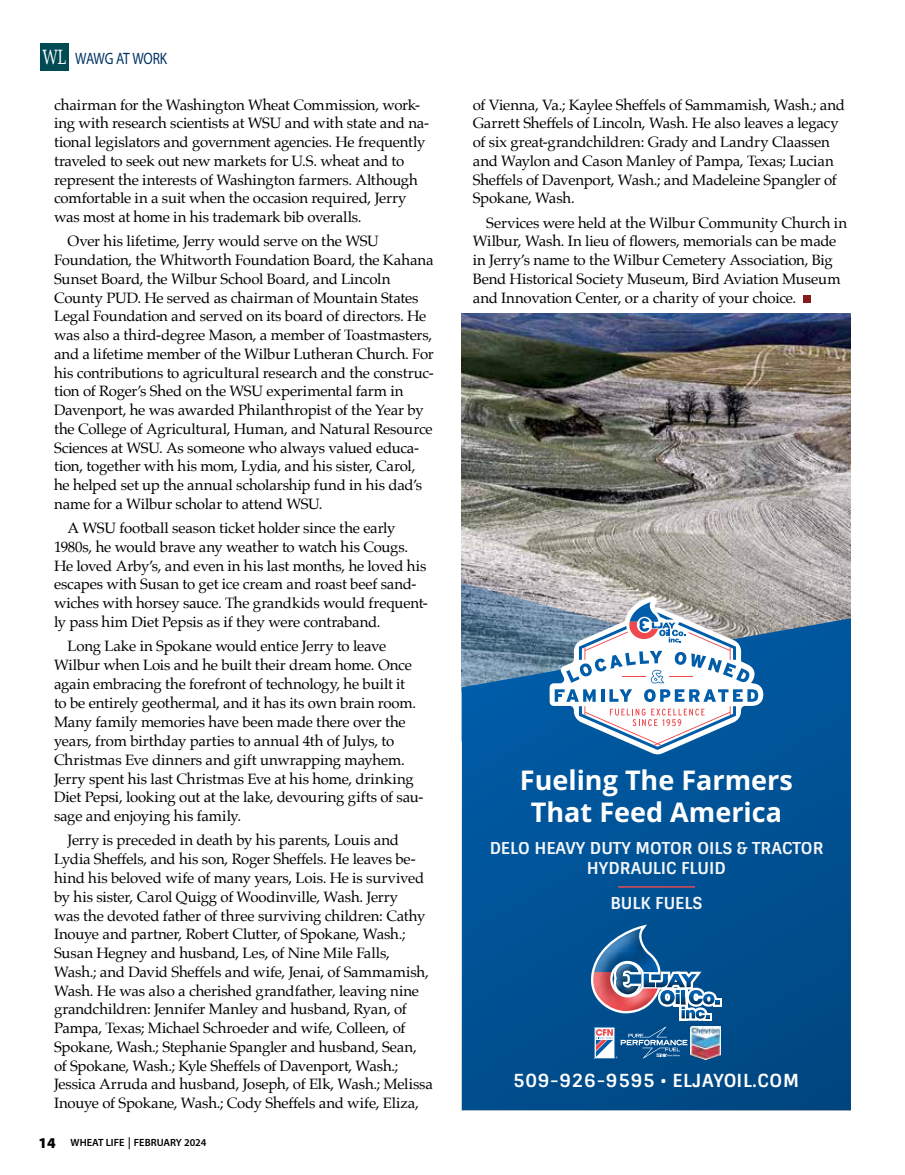
<style>
.page{position:relative;width:905px;height:1175px;background:#fff}
.page>*{position:absolute;margin:0;border:0;box-sizing:border-box;transform-origin:0 0}
.t1{font:700 27px/32.4px "Open Sans";color:#fff;text-align:center}
.t2{font:700 18px "Sintony";letter-spacing:.04em;color:#fff}
.t3{font:700 16.5px/19.8px "Sintony";color:#fff;text-align:center}
.t4{font:16.5px "Myriad Pro";letter-spacing:-.025em;color:#003465;scale:.82 1}
.t5{font:15px/18.8px "Palatino";letter-spacing:-.015em;color:#000}
.t6{font:600 10.5px "Myriad Pro";color:#000}
.s1{font-family:"Apollo MT Std";font-size:24.75px;color:#fff}
.s2{font-weight:900;font-size:15px}
</style>
<div class="page">
<div style="left:40px;top:43px;width:29px;height:28px;background:#004a54"></div>
<img style="left:462px;top:313px;width:389px;height:305px">
<svg style="left:462px;top:531px;width:388px;height:69px;background:#b2ada9"></svg>
<svg style="left:462px;top:600px;width:388px;height:510px;background:#075493"></svg>
<svg style="left:719px;top:997px;width:3px;height:9px"></svg>
<svg style="left:588px;top:924px;width:131px;height:134px;background:#406f9f"></svg>
<img style="left:690px;top:1026px;width:30px;height:33px">
<hr style="left:618px;top:886px;width:77px;height:1px;background:#ef494e">
<svg style="left:549px;top:596px;width:214px;height:158px"></svg>
<div style="left:803px;top:295px;width:7px;height:7px;background:#891a1c"></div>
<svg style="left:129px;top:1137px;width:1px;height:12px"></svg>
<p class="t4" style="left:42px;top:48px;width:154px"><span class="s1">WL</span> WAWG AT WORK</p>
<p class="t5" style="left:54px;top:95px;width:376px">chairman for the Washington Wheat Commission, work&shy;ing with research scientists at WSU and with state and na&shy;tional legislators and government agencies. He frequently traveled to seek out new markets for U.S. wheat and to represent the interests of Washington farmers. Although comfortable in a suit when the occasion required, Jerry was most at home in his trademark bib overalls.</p>
<p class="t5" style="left:54px;top:232px;width:381px;text-indent:14px">Over his lifetime, Jerry would serve on the WSU Foundation, the Whitworth Foundation Board, the Kahana Sunset Board, the Wilbur School Board, and Lincoln County PUD. He served as chairman of Mountain States Legal Foundation and served on its board of directors. He was also a third-degree Mason, a member of Toastmasters, and a lifetime member of the Wilbur Lutheran Church. For his contributions to agricultural research and the construc&shy;tion of Roger’s Shed on the WSU experimental farm in Davenport, he was awarded Philanthropist of the Year by the College of Agricultural, Human, and Natural Resource Sciences at WSU. As someone who always valued educa&shy;tion, together with his mom, Lydia, and his sister, Carol, he helped set up the annual scholarship fund in his dad’s name for a Wilbur scholar to attend WSU.</p>
<p class="t5" style="left:54px;top:518px;width:375px;text-indent:14px">A WSU football season ticket holder since the early 1980s, he would brave any weather to watch his Cougs.<br>He loved Arby’s, and even in his last months, he loved his escapes with Susan to get ice cream and roast beef sand&shy;wiches with horsey sauce. The grandkids would frequent&shy;ly pass him Diet Pepsis as if they were contraband.</p>
<p class="t5" style="left:54px;top:636px;width:371px;text-indent:14px">Long Lake in Spokane would entice Jerry to leave Wilbur when Lois and he built their dream home. Once again embracing the forefront of technology, he built it<br>to be entirely geothermal, and it has its own brain room.<br>Many family memories have been made there over the years, from birthday parties to annual 4th of Julys, to Christmas Eve dinners and gift unwrapping mayhem.<br>Jerry spent his last Christmas Eve at his home, drinking Diet Pepsi, looking out at the lake, devouring gifts of sau&shy;sage and enjoying his family.</p>
<p class="t5" style="left:54px;top:831px;width:380px;text-indent:14px">Jerry is preceded in death by his parents, Louis and Lydia Sheffels, and his son, Roger Sheffels. He leaves be&shy;hind his beloved wife of many years, Lois. He is survived by his sister, Carol Quigg of Woodinville, Wash. Jerry<br>was the devoted father of three surviving children: Cathy Inouye and partner, Robert Clutter, of Spokane, Wash.; Susan Hegney and husband, Les, of Nine Mile Falls, Wash.; and David Sheffels and wife, Jenai, of Sammamish, Wash. He was also a cherished grandfather, leaving nine grandchildren: Jennifer Manley and husband, Ryan, of Pampa, Texas; Michael Schroeder and wife, Colleen, of Spokane, Wash.; Stephanie Spangler and husband, Sean, of Spokane, Wash.; Kyle Sheffels of Davenport, Wash.; Jessica Arruda and husband, Joseph, of Elk, Wash.; Melissa Inouye of Spokane, Wash.; Cody Sheffels and wife, Eliza,</p>
<p class="t6" style="left:38px;top:1136px;width:170px"><span class="s2">14</span> WHEAT LIFE FEBRUARY 2024</p>
<p class="t5" style="left:472px;top:95px;width:374px">of Vienna, Va.; Kaylee Sheffels of Sammamish, Wash.; and Garrett Sheffels of Lincoln, Wash. He also leaves a legacy of six great-grandchildren: Grady and Landry Claassen and Waylon and Cason Manley of Pampa, Texas; Lucian Sheffels of Davenport, Wash.; and Madeleine Spangler of Spokane, Wash.</p>
<p class="t5" style="left:472px;top:213px;width:376px;text-indent:14px">Services were held at the Wilbur Community Church in Wilbur, Wash. In lieu of flowers, memorials can be made in Jerry’s name to the Wilbur Cemetery Association, Big Bend Historical Society Museum, Bird Aviation Museum and Innovation Center, or a charity of your choice.</p>
<h1 class="t1" style="left:520px;top:763px;width:274px">Fueling The Farmers<br>That Feed America</h1>
<p class="t3" style="left:489px;top:839px;width:336px">DELO HEAVY DUTY MOTOR OILS &amp; TRACTOR<br>HYDRAULIC FLUID</p>
<p class="t3" style="left:610px;top:893px;width:93px">BULK FUELS</p>
<p class="t2" style="left:513px;top:1069px;width:287px">509-926-9595 • ELJAYOIL.COM</p>
</div>
